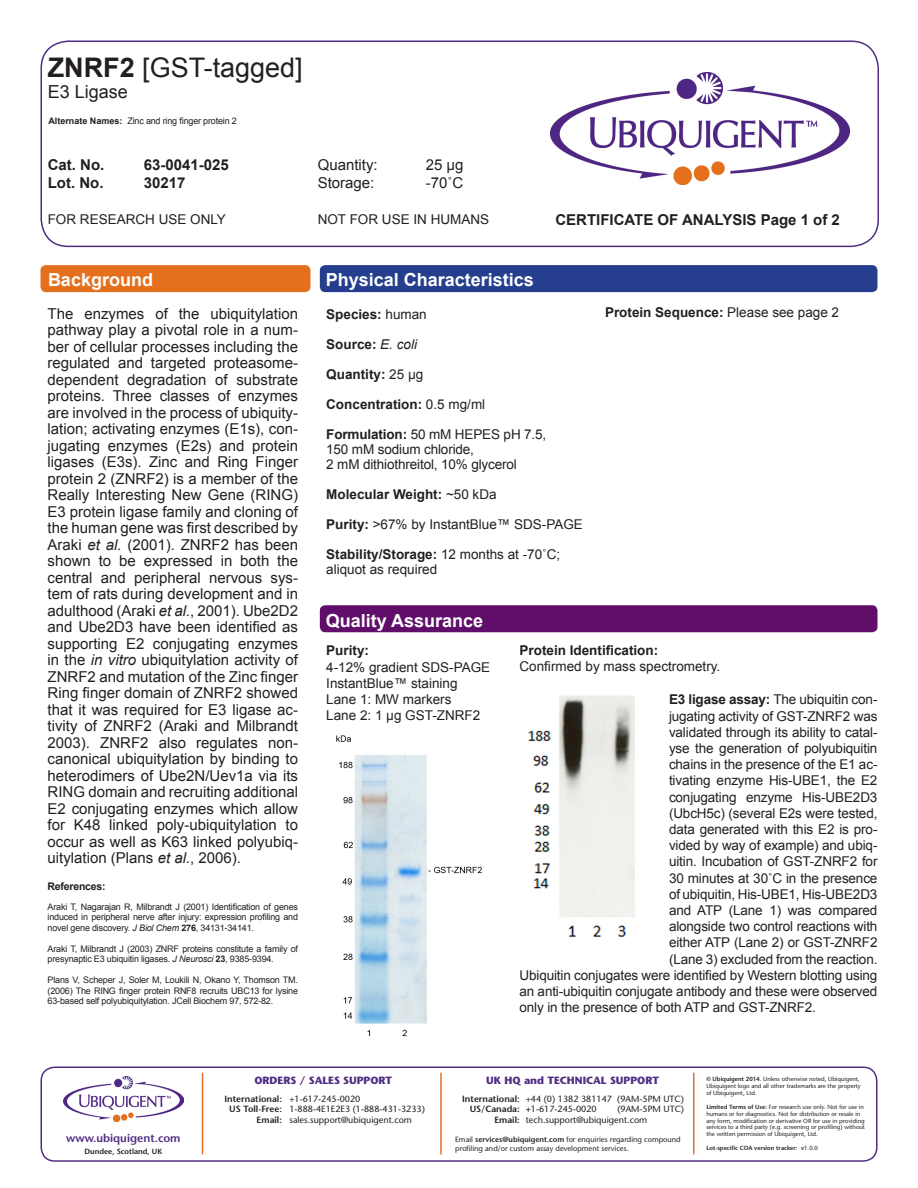
<style>
.page{position:relative;width:918px;height:1188px;background:#fff}
.page>*{position:absolute;margin:0;border:0;box-sizing:border-box;transform-origin:0 0}
.t1{font:27px "Arial";color:#231f20}
.t2{font:700 18px "Arial";color:#fff}
.t3{font:18px "Arial";color:#231f20}
.t4{font:15px/16.5px "Arial";color:#231f20;text-align:justify}
.t5{font:700 15px "Arial";color:#231f20}
.t6{font:13.5px/15px "Arial";letter-spacing:-.01em;color:#231f20}
.t7{font:700 13.5px "Arial";color:#231f20}
.t8{font:600 11.4px "Stone Sans";color:#502d84}
.t9{font:700 10.5px "Stone Sans";color:#502d84}
.t10{font:700 10.5px "Arial";letter-spacing:-.02em;color:#231f20}
.t11{font:9px/10.5px "Arial";letter-spacing:-.02em;color:#231f20;text-align:justify}
.t12{font:9px/10.8px "Stone Sans";color:#231f20}
.t13{font:7.5px/9px "Stone Sans";color:#231f20}
.t14{font:600 7.5px "Stone Sans";color:#231f20}
.t15{font:6px/6.9px "Stone Sans";color:#231f20}
.t16{font:600 6px "Stone Sans";color:#231f20}
.s1{font-weight:700}
.s2{font-style:italic}
.s3{font-weight:400}
.s4{font-weight:400;font-style:italic}
.s5{font-weight:600}
</style>
<div class="page">
<div style="left:40px;top:40px;width:839px;height:207px;border:2px solid #502d84;border-radius:27px"></div>
<img style="left:550px;top:73px;width:299px;height:112px">
<div style="left:40px;top:1066px;width:838px;height:96px;border:2px solid #502d84;border-radius:14px"></div>
<hr style="left:202px;top:1073px;width:1px;height:81px;background:#e37024">
<hr style="left:440px;top:1073px;width:2px;height:81px;background:#e37024">
<hr style="left:693px;top:1073px;width:1px;height:81px;background:#e37024">
<img style="left:64px;top:1077px;width:120px;height:44px">
<img style="left:336px;top:735px;width:146px;height:302px">
<div style="left:41px;top:265px;width:269px;height:27px;background:#e4701e;border-radius:5px"></div>
<div style="left:320px;top:265px;width:557px;height:27px;background:#253f8e;border-radius:5px"></div>
<div style="left:320px;top:605px;width:557px;height:27px;background:#600e69;border-radius:5px"></div>
<img style="left:528px;top:695px;width:107px;height:242px">
<p class="t1" style="left:48px;top:49px;width:257px"><span class="s1">ZNRF2</span> [GST-tagged]</p>
<p class="t3" style="left:48px;top:80px;width:82px">E3 Ligase</p>
<p class="t11" style="left:48px;top:116px;width:190px"><span class="s1">Alternate Names:</span> Zinc and ring finger protein 2</p>
<p class="t5" style="left:48px;top:155px;width:58px">Cat. No.</p>
<p class="t5" style="left:144px;top:155px;width:87px">63-0041-025</p>
<p class="t4" style="left:318px;top:157px;width:62px">Quantity:</p>
<p class="t4" style="left:426px;top:157px;width:39px">25 µg</p>
<p class="t5" style="left:48px;top:173px;width:57px">Lot. No.</p>
<p class="t5" style="left:144px;top:173px;width:43px">30217</p>
<p class="t4" style="left:318px;top:175px;width:58px">Storage:</p>
<p class="t4" style="left:426px;top:175px;width:39px">-70˚C</p>
<p class="t6" style="left:48px;top:212px;width:180px">FOR RESEARCH USE ONLY</p>
<p class="t6" style="left:318px;top:212px;width:173px">NOT FOR USE IN HUMANS</p>
<p class="t2" style="left:48px;top:268px;width:107px">Background</p>
<p class="t2" style="left:326px;top:268px;width:210px">Physical Characteristics</p>
<p class="t5" style="left:555px;top:209px;width:286px">CERTIFICATE OF ANALYSIS Page 1 of 2</p>
<p class="t4" style="left:48px;top:306px;width:252px">The enzymes of the ubiquitylation pathway play a pivotal role in a num&shy;ber of cellular processes including the regulated and targeted proteasome&shy;dependent degradation of substrate proteins. Three classes of enzymes are involved in the process of ubiquity&shy;lation; activating enzymes (E1s), con&shy;jugating enzymes (E2s) and protein ligases (E3s). Zinc and Ring Finger protein 2 (ZNRF2) is a member of the Really Interesting New Gene (RING)<br>E3 protein ligase family and cloning of the human gene was first described by Araki <span class="s2">et al.</span> (2001). ZNRF2 has been shown to be expressed in both the central and peripheral nervous sys&shy;tem of rats during development and in adulthood (Araki <span class="s2">et al.</span>, 2001). Ube2D2 and Ube2D3 have been identified as supporting E2 conjugating enzymes in the <span class="s2">in vitro</span> ubiquitylation activity of ZNRF2 and mutation of the Zinc finger Ring finger domain of ZNRF2 showed that it was required for E3 ligase ac&shy;tivity of ZNRF2 (Araki and Milbrandt 2003). ZNRF2 also regulates non&shy;canonical ubiquitylation by binding to heterodimers of Ube2N/Uev1a via its RING domain and recruiting additional E2 conjugating enzymes which allow for K48 linked poly-ubiquitylation to occur as well as K63 linked polyubiq&shy;uitylation (Plans <span class="s2">et al.</span>, 2006).</p>
<p class="t10" style="left:48px;top:880px;width:60px">References:</p>
<p class="t11" style="left:48px;top:902px;width:252px">Araki T, Nagarajan R, Milbrandt J (2001) Identification of genes induced in peripheral nerve after injury: expression profiling and novel gene discovery. <span class="s2">J Biol Chem</span> <span class="s1">276</span>, 34131-34141.</p>
<p class="t11" style="left:48px;top:944px;width:252px">Araki T, Milbrandt J (2003) ZNRF proteins constitute a family of presynaptic E3 ubiquitin ligases. <span class="s2">J Neurosci</span> <span class="s1">23</span>, 9385-9394.</p>
<p class="t11" style="left:48px;top:975px;width:252px">Plans V, Scheper J, Soler M, Loukili N, Okano Y, Thomson TM. (2006) The RING finger protein RNF8 recruits UBC13 for lysine 63-based self polyubiquitylation. JCell Biochem 97, 572-82.</p>
<p class="t7" style="left:326px;top:305px;width:102px">Species: <span class="s3">human</span></p>
<p class="t7" style="left:326px;top:335px;width:92px">Source: <span class="s4">E. coli</span></p>
<p class="t7" style="left:326px;top:365px;width:99px">Quantity: <span class="s3">25 μg</span></p>
<p class="t7" style="left:326px;top:395px;width:161px">Concentration: <span class="s3">0.5 mg/ml</span></p>
<p class="t6" style="left:326px;top:427px;width:222px"><span class="s1">Formulation:</span> 50 mM HEPES pH 7.5,<br>150 mM sodium chloride,<br>2 mM dithiothreitol, 10% glycerol</p>
<p class="t7" style="left:326px;top:485px;width:172px">Molecular Weight: <span class="s3">~50 kDa</span></p>
<p class="t6" style="left:326px;top:517px;width:258px"><span class="s1">Purity:</span> &gt;67% by InstantBlue™ SDS-PAGE</p>
<p class="t6" style="left:326px;top:547px;width:236px"><span class="s1">Stability/Storage:</span> 12 months at -70˚C; aliquot as required</p>
<p class="t2" style="left:326px;top:608px;width:159px">Quality Assurance</p>
<p class="t7" style="left:605px;top:304px;width:236px">Protein Sequence: <span class="s3">Please see page 2</span></p>
<p class="t7" style="left:520px;top:641px;width:140px">Protein Identification:</p>
<p class="t6" style="left:520px;top:659px;width:202px">Confirmed by mass spectrometry.</p>
<p class="t7" style="left:326px;top:642px;width:44px">Purity:</p>
<p class="t6" style="left:326px;top:659px;width:166px">4-12% gradient SDS-PAGE</p>
<p class="t6" style="left:326px;top:676px;width:133px">InstantBlue™ staining</p>
<p class="t6" style="left:326px;top:691px;width:156px;line-height:16.2px">Lane 1: MW markers<br>Lane 2: 1 µg GST-ZNRF2</p>
<p class="t6" style="left:669px;top:692px;width:210px"><span class="s1">E3 ligase assay:</span> The ubiquitin con-</p>
<p class="t6" style="left:669px;top:708px;width:210px">jugating activity of GST-ZNRF2 was</p>
<p class="t6" style="left:669px;top:725px;width:210px">validated through its ability to catal-</p>
<p class="t6" style="left:669px;top:741px;width:210px">yse the generation of polyubiquitin</p>
<p class="t6" style="left:669px;top:757px;width:210px">chains in the presence of the E1 ac-</p>
<p class="t6" style="left:669px;top:773px;width:210px">tivating enzyme His-UBE1, the E2</p>
<p class="t6" style="left:669px;top:789px;width:210px">conjugating enzyme His-UBE2D3</p>
<p class="t6" style="left:669px;top:806px;width:210px">(UbcH5c) (several E2s were tested,</p>
<p class="t6" style="left:669px;top:822px;width:210px">data generated with this E2 is pro-</p>
<p class="t6" style="left:669px;top:838px;width:210px">vided by way of example) and ubiq-</p>
<p class="t6" style="left:669px;top:854px;width:210px">uitin. Incubation of GST-ZNRF2 for</p>
<p class="t6" style="left:669px;top:870px;width:210px">30 minutes at 30˚C in the presence</p>
<p class="t6" style="left:669px;top:887px;width:210px">of ubiquitin, His-UBE1, His-UBE2D3</p>
<p class="t6" style="left:669px;top:903px;width:210px">and ATP (Lane 1) was compared</p>
<p class="t6" style="left:669px;top:919px;width:210px">alongside two control reactions with</p>
<p class="t6" style="left:669px;top:935px;width:210px">either ATP (Lane 2) or GST-ZNRF2</p>
<p class="t6" style="left:669px;top:951px;width:210px">(Lane 3) excluded from the reaction.</p>
<p class="t6" style="left:520px;top:968px;width:359px">Ubiquitin conjugates were identified by Western blotting using</p>
<p class="t6" style="left:520px;top:984px;width:359px">an anti-ubiquitin conjugate antibody and these were observed</p>
<p class="t6" style="left:520px;top:1000px;width:298px">only in the presence of both ATP and GST-ZNRF2.</p>
<p class="t8" style="left:66px;top:1131px;width:116px">www.ubiquigent.com</p>
<p class="t14" style="left:85px;top:1147px;width:79px">Dundee, Scotland, UK</p>
<p class="t9" style="left:254px;top:1074px;width:139px">ORDERS / SALES SUPPORT</p>
<p class="t12" style="left:224px;top:1093px;width:138px"><span class="s5">International:</span> +1-617-245-0020</p>
<p class="t12" style="left:229px;top:1104px;width:197px"><span class="s5">US Toll-Free:</span> 1-888-4E1E2E3 (1-888-431-3233)</p>
<p class="t12" style="left:257px;top:1115px;width:157px"><span class="s5">Email:</span> sales.support@ubiquigent.com</p>
<p class="t9" style="left:486px;top:1074px;width:174px">UK HQ and TECHNICAL SUPPORT</p>
<p class="t12" style="left:470px;top:1093px;width:216px;text-indent:-8px"><span class="s5">International:</span> +44 (0) 1382 381147 (9AM-5PM UTC)<br><span class="s5">US/Canada: +</span>1-617-245-0020</p>
<p class="t12" style="left:494px;top:1104px;width:191px;text-indent:123px">(9AM-5PM UTC)<br><span class="s5">Email:</span> tech.support@ubiquigent.com</p>
<p class="t13" style="left:455px;top:1134px;width:227px">Email <span class="s5">services@ubiquigent.com</span> for enquiries regarding compound profiling and/or custom assay development services.</p>
<p class="t15" style="left:706px;top:1076px;width:156px"><span class="s5">© Ubiquigent 2014</span>. Unless otherwise noted, Ubiquigent,<br>Ubiquigent logo and all other trademarks are the property of Ubiquigent, Ltd.</p>
<p class="t15" style="left:706px;top:1103px;width:160px"><span class="s5">Limited Terms of Use:</span> For research use only. Not for use in humans or for diagnostics. Not for distribution or resale in any form, modification or derivative OR for use in providing services to a third party (e.g. screening or profiling) without the written permission of Ubiquigent, Ltd.</p>
<p class="t16" style="left:706px;top:1144px;width:113px">Lot-specific COA version tracker: v<span class="s3">1.0.0</span></p>
</div>
